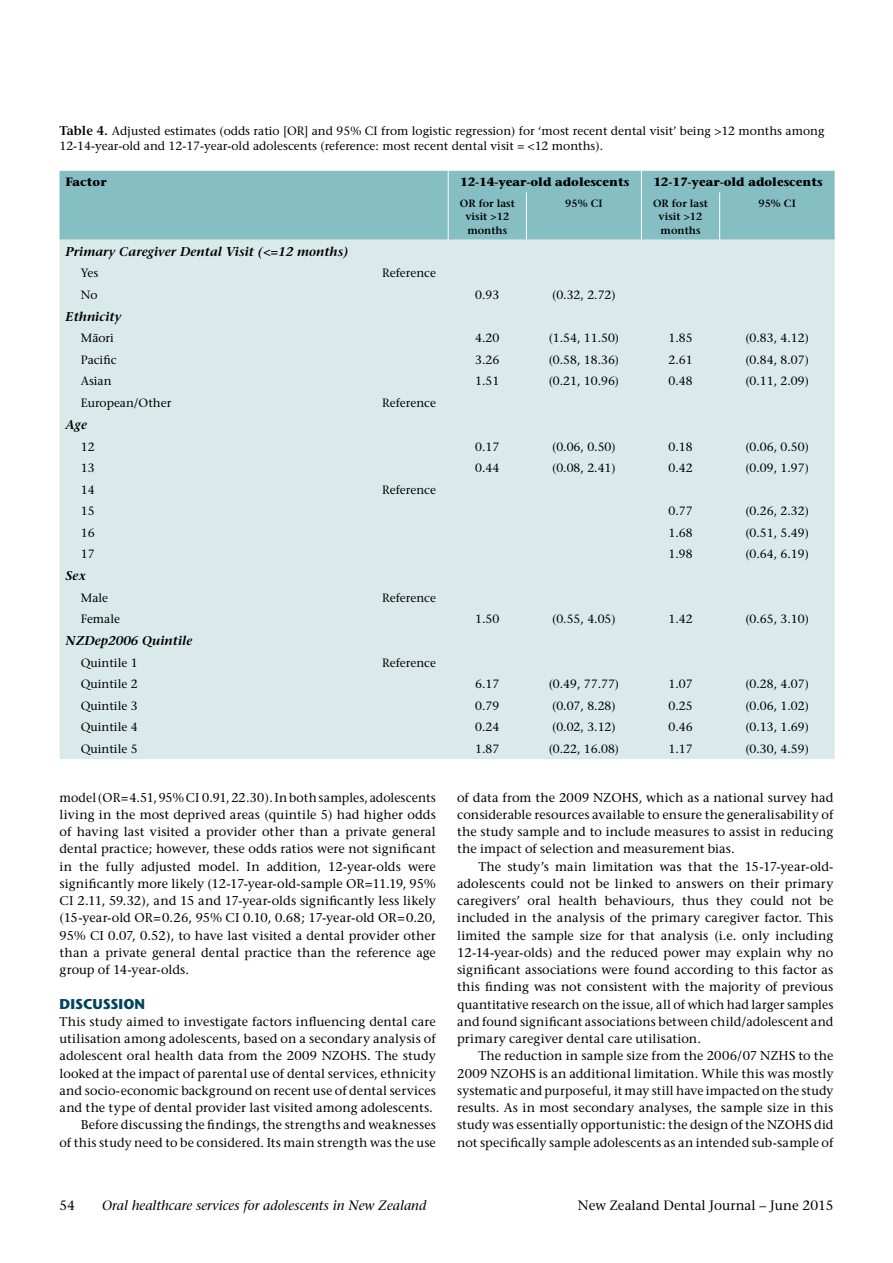
<style>
.page{position:relative;width:893px;height:1263px;background:#fff}
.page>*{position:absolute;margin:0;border:0;box-sizing:border-box;transform-origin:0 0}
.t1{font:700 14.25px "Stone Sans";color:#004461}
.t2{font:italic 13.5px "Stone Serif";color:#000}
.t3{font:13.5px "Stone Serif";color:#000}
.t4{font:12.75px/17.2px "Stone Serif";letter-spacing:.01em;color:#000;text-align:justify}
.t5{font:italic 600 12.75px "Stone Serif";color:#000}
.t6{font:12px/15px "Stone Serif";color:#000}
.t7{font:700 12px "Stone Serif";color:#000}
.t8{font:600 10.5px/13.5px "Stone Serif";color:#000;text-align:center}
.s1{font-weight:600;font-size:12.75px}
</style>
<div class="page">
<div style="left:60px;top:171px;width:775px;height:69px;background:#85bfc3"></div>
<div style="left:60px;top:240px;width:775px;height:519px;background:#daeaeb"></div>
<svg style="left:641px;top:171px;width:1px;height:21px"></svg>
<hr style="left:526px;top:192px;width:1px;height:48px;background:#fff">
<hr style="left:641px;top:192px;width:1px;height:48px;background:#fff">
<hr style="left:719px;top:192px;width:1px;height:48px;background:#fff">
<svg style="left:448px;top:171px;width:1px;height:21px"></svg>
<hr style="left:448px;top:192px;width:1px;height:48px;background:#fff">
<p class="t6" style="left:60px;top:123px;width:766px"><span class="s1">Table 4.</span> Adjusted estimates (odds ratio [OR] and 95% CI from logistic regression) for ‘most recent dental visit’ being &gt;12 months among<br>12-14-year-old and 12-17-year-old adolescents (reference: most recent dental visit = &lt;12 months).</p>
<p class="t7" style="left:66px;top:174px;width:43px">Factor</p>
<p class="t7" style="left:460px;top:174px;width:171px">12-14-year-old adolescents</p>
<p class="t7" style="left:653px;top:174px;width:171px">12-17-year-old adolescents</p>
<p class="t8" style="left:460px;top:196px;width:56px">OR for last visit &gt;12 months</p>
<p class="t8" style="left:565px;top:196px;width:39px">95% CI</p>
<p class="t8" style="left:653px;top:196px;width:56px">OR for last visit &gt;12 months</p>
<p class="t8" style="left:758px;top:196px;width:39px">95% CI</p>
<p class="t5" style="left:66px;top:244px;width:285px">Primary Caregiver Dental Visit (&lt;=12 months)</p>
<p class="t6" style="left:81px;top:266px;width:19px">Yes</p>
<p class="t6" style="left:382px;top:266px;width:55px">Reference</p>
<p class="t6" style="left:81px;top:287px;width:18px">No</p>
<p class="t6" style="left:475px;top:287px;width:26px">0.93</p>
<p class="t6" style="left:552px;top:287px;width:65px">(0.32, 2.72)</p>
<p class="t5" style="left:66px;top:309px;width:57px">Ethnicity</p>
<p class="t6" style="left:81px;top:331px;width:35px">Ma¯ori</p>
<p class="t6" style="left:475px;top:331px;width:26px">4.20</p>
<p class="t6" style="left:549px;top:331px;width:72px">(1.54, 11.50)</p>
<p class="t6" style="left:668px;top:331px;width:26px">1.85</p>
<p class="t6" style="left:745px;top:331px;width:65px">(0.83, 4.12)</p>
<p class="t6" style="left:81px;top:352px;width:37px">Pacific</p>
<p class="t6" style="left:475px;top:352px;width:26px">3.26</p>
<p class="t6" style="left:549px;top:352px;width:72px">(0.58, 18.36)</p>
<p class="t6" style="left:668px;top:352px;width:26px">2.61</p>
<p class="t6" style="left:745px;top:352px;width:65px">(0.84, 8.07)</p>
<p class="t6" style="left:81px;top:374px;width:32px">Asian</p>
<p class="t6" style="left:475px;top:374px;width:26px">1.51</p>
<p class="t6" style="left:549px;top:374px;width:72px">(0.21, 10.96)</p>
<p class="t6" style="left:668px;top:374px;width:26px">0.48</p>
<p class="t6" style="left:745px;top:374px;width:65px">(0.11, 2.09)</p>
<p class="t6" style="left:81px;top:395px;width:92px">European/Other</p>
<p class="t6" style="left:382px;top:395px;width:55px">Reference</p>
<p class="t5" style="left:66px;top:417px;width:23px">Age</p>
<p class="t6" style="left:81px;top:439px;width:15px">12</p>
<p class="t6" style="left:475px;top:439px;width:26px">0.17</p>
<p class="t6" style="left:552px;top:439px;width:65px">(0.06, 0.50)</p>
<p class="t6" style="left:668px;top:439px;width:26px">0.18</p>
<p class="t6" style="left:745px;top:439px;width:65px">(0.06, 0.50)</p>
<p class="t6" style="left:81px;top:460px;width:15px">13</p>
<p class="t6" style="left:475px;top:460px;width:26px">0.44</p>
<p class="t6" style="left:552px;top:460px;width:65px">(0.08, 2.41)</p>
<p class="t6" style="left:668px;top:460px;width:26px">0.42</p>
<p class="t6" style="left:745px;top:460px;width:65px">(0.09, 1.97)</p>
<p class="t6" style="left:81px;top:482px;width:15px">14</p>
<p class="t6" style="left:382px;top:482px;width:55px">Reference</p>
<p class="t6" style="left:81px;top:503px;width:15px">15</p>
<p class="t6" style="left:668px;top:503px;width:26px">0.77</p>
<p class="t6" style="left:745px;top:503px;width:65px">(0.26, 2.32)</p>
<p class="t6" style="left:81px;top:525px;width:15px">16</p>
<p class="t6" style="left:668px;top:525px;width:26px">1.68</p>
<p class="t6" style="left:745px;top:525px;width:65px">(0.51, 5.49)</p>
<p class="t6" style="left:81px;top:546px;width:15px">17</p>
<p class="t6" style="left:668px;top:546px;width:26px">1.98</p>
<p class="t6" style="left:745px;top:546px;width:65px">(0.64, 6.19)</p>
<p class="t5" style="left:66px;top:568px;width:22px">Sex</p>
<p class="t6" style="left:81px;top:590px;width:29px">Male</p>
<p class="t6" style="left:382px;top:590px;width:55px">Reference</p>
<p class="t6" style="left:81px;top:611px;width:41px">Female</p>
<p class="t6" style="left:475px;top:611px;width:26px">1.50</p>
<p class="t6" style="left:552px;top:611px;width:65px">(0.55, 4.05)</p>
<p class="t6" style="left:668px;top:611px;width:26px">1.42</p>
<p class="t6" style="left:745px;top:611px;width:65px">(0.65, 3.10)</p>
<p class="t5" style="left:66px;top:633px;width:128px">NZDep2006 Quintile</p>
<p class="t6" style="left:81px;top:655px;width:58px">Quintile 1</p>
<p class="t6" style="left:382px;top:655px;width:55px">Reference</p>
<p class="t6" style="left:81px;top:677px;width:58px">Quintile 2</p>
<p class="t6" style="left:475px;top:677px;width:26px">6.17</p>
<p class="t6" style="left:549px;top:677px;width:72px">(0.49, 77.77)</p>
<p class="t6" style="left:668px;top:677px;width:26px">1.07</p>
<p class="t6" style="left:745px;top:677px;width:65px">(0.28, 4.07)</p>
<p class="t6" style="left:81px;top:698px;width:58px">Quintile 3</p>
<p class="t6" style="left:475px;top:698px;width:26px">0.79</p>
<p class="t6" style="left:552px;top:698px;width:65px">(0.07, 8.28)</p>
<p class="t6" style="left:668px;top:698px;width:26px">0.25</p>
<p class="t6" style="left:745px;top:698px;width:65px">(0.06, 1.02)</p>
<p class="t6" style="left:81px;top:720px;width:58px">Quintile 4</p>
<p class="t6" style="left:475px;top:720px;width:26px">0.24</p>
<p class="t6" style="left:552px;top:720px;width:65px">(0.02, 3.12)</p>
<p class="t6" style="left:668px;top:720px;width:26px">0.46</p>
<p class="t6" style="left:745px;top:720px;width:65px">(0.13, 1.69)</p>
<p class="t6" style="left:81px;top:741px;width:58px">Quintile 5</p>
<p class="t6" style="left:475px;top:741px;width:26px">1.87</p>
<p class="t6" style="left:549px;top:741px;width:72px">(0.22, 16.08)</p>
<p class="t6" style="left:668px;top:741px;width:26px">1.17</p>
<p class="t6" style="left:745px;top:741px;width:65px">(0.30, 4.59)</p>
<p class="t4" style="left:60px;top:788px;width:378px">model (OR=4.51, 95% CI 0.91, 22.30). In both samples, adolescents living in the most deprived areas (quintile 5) had higher odds of having last visited a provider other than a private general dental practice; however, these odds ratios were not significant in the fully adjusted model. In addition, 12-year-olds were significantly more likely (12-17-year-old-sample OR=11.19, 95% CI 2.11, 59.32), and 15 and 17-year-olds significantly less likely (15-year-old OR=0.26, 95% CI 0.10, 0.68; 17-year-old OR=0.20, 95% CI 0.07, 0.52), to have last visited a dental provider other than a private general dental practice than the reference age group of 14-year-olds.</p>
<p class="t1" style="left:60px;top:994px;width:87px">DISCUSSION</p>
<p class="t4" style="left:60px;top:1013px;width:378px;text-align:right">This study aimed to investigate factors influencing dental care utilisation among adolescents, based on a secondary analysis of adolescent oral health data from the 2009 NZOHS. The study looked at the impact of parental use of dental services, ethnicity and socio-economic background on recent use of dental services and the type of dental provider last visited among adolescents.<br>Before discussing the findings, the strengths and weaknesses<br>of this study need to be considered. Its main strength was the use</p>
<p class="t4" style="left:457px;top:788px;width:378px">of data from the 2009 NZOHS, which as a national survey had considerable resources available to ensure the generalisability of the study sample and to include measures to assist in reducing the impact of selection and measurement bias.</p>
<p class="t4" style="left:457px;top:857px;width:378px;text-indent:21px">The study’s main limitation was that the 15-17-year-old&shy;adolescents could not be linked to answers on their primary caregivers’ oral health behaviours, thus they could not be included in the analysis of the primary caregiver factor. This limited the sample size for that analysis (i.e. only including 12-14-year-olds) and the reduced power may explain why no significant associations were found according to this factor as this finding was not consistent with the majority of previous quantitative research on the issue, all of which had larger samples and found significant associations between child/adolescent and primary caregiver dental care utilisation.</p>
<p class="t4" style="left:457px;top:1047px;width:378px;text-indent:21px">The reduction in sample size from the 2006/07 NZHS to the 2009 NZOHS is an additional limitation. While this was mostly systematic and purposeful, it may still have impacted on the study results. As in most secondary analyses, the sample size in this study was essentially opportunistic: the design of the NZOHS did not specifically sample adolescents as an intended sub-sample of</p>
<p class="t3" style="left:60px;top:1197px;width:17px">54</p>
<p class="t2" style="left:102px;top:1197px;width:326px">Oral healthcare services for adolescents in New Zealand</p>
<p class="t3" style="left:578px;top:1197px;width:257px">New Zealand Dental Journal – June 2015</p>
</div>
